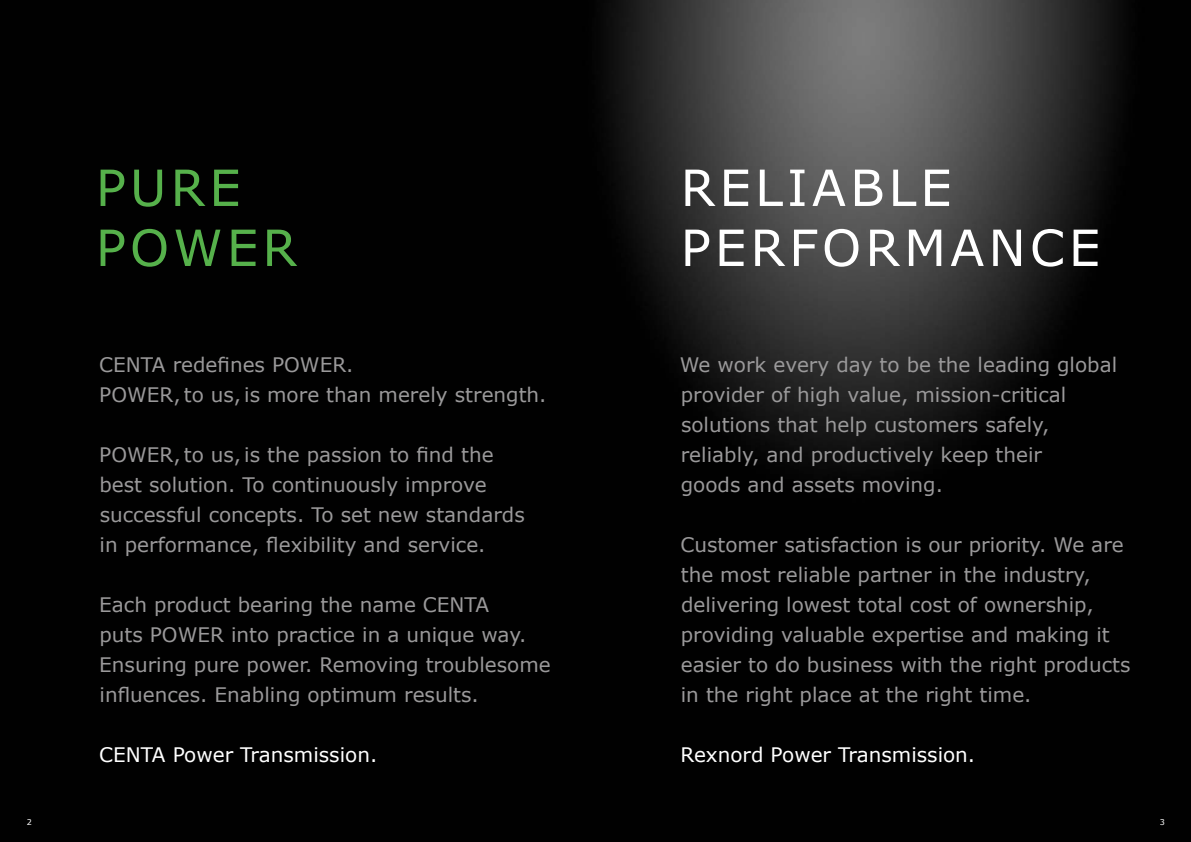
<style>
.page{position:relative;width:1191px;height:842px;background:#fff}
.page>*{position:absolute;margin:0;border:0;box-sizing:border-box;transform-origin:0 0}
.t1{font:50px/60px "Verdana";letter-spacing:.08em;color:#fff}
.t2{font:50px/60px "Verdana";letter-spacing:.08em;color:#56b14b}
.t3{font:20px/30px "Verdana";color:#9a999a}
.t4{font:20px "Verdana";color:#fff}
.t5{font:8px "Verdana";color:#fff}
</style>
<div class="page">
<img style="left:0;top:0;width:1191px;height:842px">
<h1 class="t2" style="left:96px;top:156px;width:203px">PURE<br>POWER</h1>
<h1 class="t1" style="left:680px;top:156px;width:421px">RELIABLE<br>PERFORMANCE</h1>
<p class="t3" style="left:99px;top:349px;width:449px">CENTA redefines POWER.<br>POWER, to us, is more than merely strength.</p>
<p class="t3" style="left:99px;top:439px;width:427px">POWER, to us, is the passion to find the best solution. To continuously improve successful concepts. To set new standards in performance, flexibility and service.</p>
<p class="t3" style="left:99px;top:589px;width:453px">Each product bearing the name CENTA<br>puts POWER into practice in a unique way.<br>Ensuring pure power. Removing troublesome influences. Enabling optimum results.</p>
<p class="t4" style="left:99px;top:742px;width:279px">CENTA Power Transmission.</p>
<p class="t3" style="left:680px;top:349px;width:439px">We work every day to be the leading global provider of high value, mission-critical solutions that help customers safely, reliably, and productively keep their<br>goods and assets moving.</p>
<p class="t3" style="left:680px;top:529px;width:451px">Customer satisfaction is our priority. We are the most reliable partner in the industry, delivering lowest total cost of ownership, providing valuable expertise and making it easier to do business with the right products in the right place at the right time.</p>
<p class="t4" style="left:680px;top:742px;width:296px">Rexnord Power Transmission.</p>
<p class="t5" style="left:27px;top:817px;width:7px">2</p>
<p class="t5" style="left:1159px;top:817px;width:7px">3</p>
</div>
